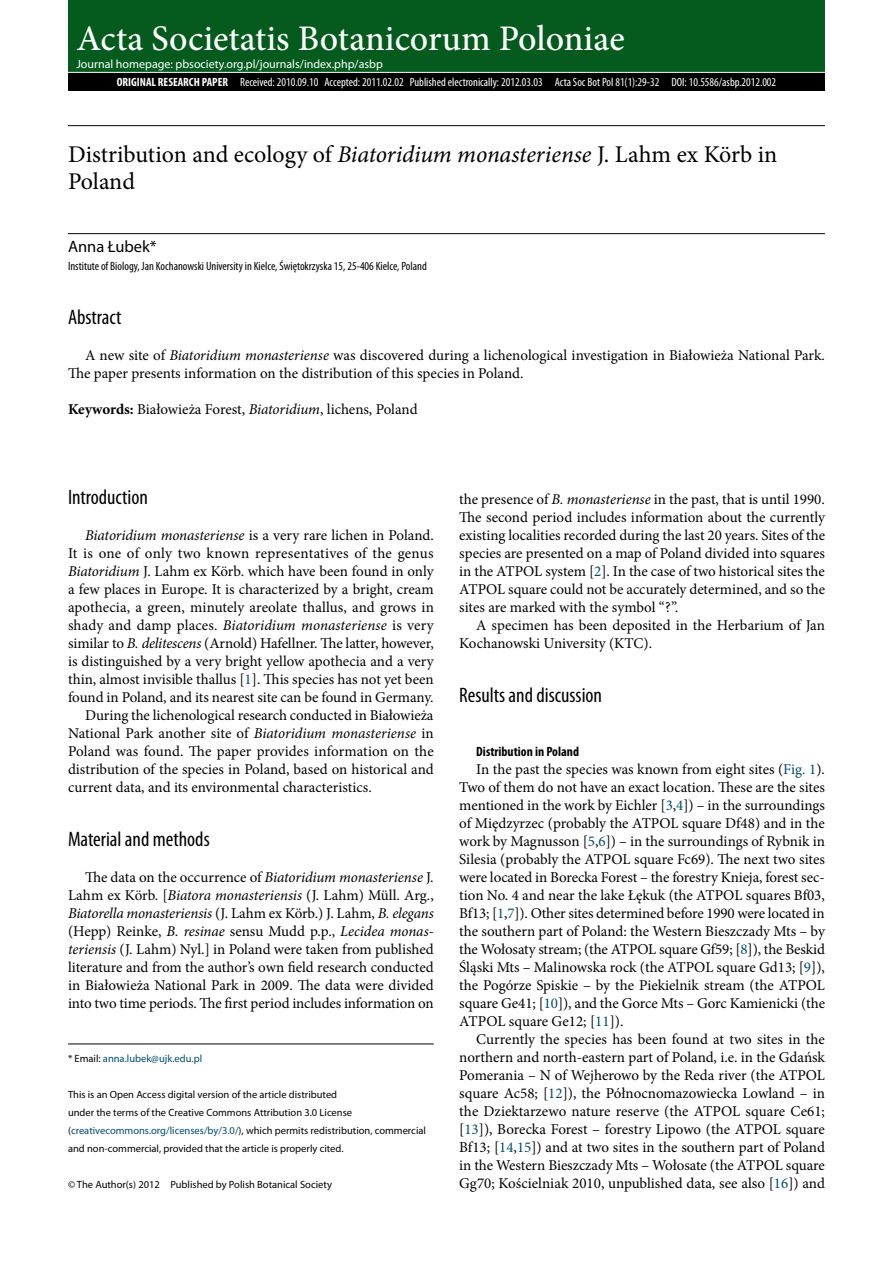
<style>
.page{position:relative;width:893px;height:1263px;background:#fff}
.page>*{position:absolute;margin:0;border:0;box-sizing:border-box;transform-origin:0 0}
.Journal_name{font:500 36px "Minion Pro";color:#fff}
.t1{font:24px/27px "Minion Pro";color:#000}
.Heading_1{font:condensed 21px "Myriad Pro";color:#000}
.Authors{font:16.5px "Myriad Pro";color:#000}
.Body_text{font:15px/18px "Minion Pro";letter-spacing:-.005em;color:#000;text-align:justify}
.Abstract{font:15px/18px "Minion Pro";color:#000}
.Keywords{font:15px "Minion Pro";letter-spacing:-.005em;color:#000}
.Heading_2{font:700 condensed 13.5px "Myriad Pro";color:#000}
.Article_data_top{font:condensed 12px "Myriad Pro";color:#fff}
.Affiliations{font:condensed 12px "Myriad Pro";color:#000}
.Journal_homepage{font:12px "Myriad Pro";color:#fff}
.Article_data_bottom{font:10.5px/18px "Myriad Pro";color:#000}
.Article_data_bottom-2{font:10.5px "Myriad Pro";color:#004b6f}
.s1{font-weight:700}
.s2{font-style:italic}
.s3{color:#004b6f}
.s4{color:#000}
</style>
<div class="page">
<div style="left:68px;top:0;width:757px;height:54px;background:#055b1d"></div>
<div style="left:68px;top:54px;width:757px;height:18px;background:#055b1d"></div>
<div style="left:68px;top:72px;width:757px;height:18px;background:#000"></div>
<hr style="left:68px;top:72px;width:757px;height:1px;background:#fff">
<hr style="left:68px;top:125px;width:757px;height:1px;background:#000">
<hr style="left:68px;top:233px;width:757px;height:1px;background:#000">
<hr style="left:68px;top:1044px;width:366px;height:1px;background:#000">
<p class="Journal_name" style="left:77px;top:14px;width:550px">Acta Societatis Botanicorum Poloniae</p>
<p class="Journal_homepage" style="left:77px;top:56px;width:308px">Journal homepage: pbsociety.org.pl/journals/index.php/asbp</p>
<p class="Article_data_top" style="left:117px;top:74px;width:661px"><span class="s1">ORIGINAL RESEARCH PAPER</span> Received: 2010.09.10 Accepted: 2011.02.02 Published electronically: 2012.03.03 Acta Soc Bot Pol 81(1):29-32 DOI: 10.5586/asbp.2012.002</p>
<p class="t1" style="left:68px;top:141px;width:711px">Distribution and ecology of <span class="s2">Biatoridium monasteriense</span> J. Lahm ex Körb in<br>Poland</p>
<p class="Authors" style="left:68px;top:236px;width:90px">Anna Łubek*</p>
<p class="Affiliations" style="left:68px;top:259px;width:360px">Institute of Biology, Jan Kochanowski University in Kielce, Świętokrzyska 15, 25-406 Kielce, Poland</p>
<p class="Heading_1" style="left:68px;top:304px;width:55px">Abstract</p>
<p class="Abstract" style="left:68px;top:346px;width:758px;text-indent:17px">A new site of <span class="s2">Biatoridium monasteriense</span> was discovered during a lichenological investigation in Białowieża National Park.<br>The paper presents information on the distribution of this species in Poland.</p>
<p class="Keywords" style="left:68px;top:399px;width:351px"><span class="s1">Keywords:</span> Białowieża Forest, <span class="s2">Biatoridium</span>, lichens, Poland</p>
<p class="Heading_1" style="left:68px;top:484px;width:82px">Introduction</p>
<p class="Body_text" style="left:68px;top:526px;width:367px;text-indent:17px"><span class="s2">Biatoridium monasteriense</span> is a very rare lichen in Poland.<br>It is one of only two known representatives of the genus <span class="s2">Biatoridium</span> J. Lahm ex Körb. which have been found in only a few places in Europe. It is characterized by a bright, cream apothecia, a green, minutely areolate thallus, and grows in shady and damp places. <span class="s2">Biatoridium monasteriense</span> is very similar to <span class="s2">B. delitescens</span> (Arnold) Hafellner. The latter, however, is distinguished by a very bright yellow apothecia and a very thin, almost invisible thallus [<span class="s3">1</span>]. This species has not yet been found in Poland, and its nearest site can be found in Germany.</p>
<p class="Body_text" style="left:68px;top:706px;width:367px;text-indent:17px">During the lichenological research conducted in Białowieża National Park another site of <span class="s2">Biatoridium monasteriense</span> in Poland was found. The paper provides information on the distribution of the species in Poland, based on historical and current data, and its environmental characteristics.</p>
<p class="Heading_1" style="left:68px;top:826px;width:143px">Material and methods</p>
<p class="Body_text" style="left:68px;top:868px;width:367px;text-indent:17px">The data on the occurrence of <span class="s2">Biatoridium monasteriense</span> J.<br>Lahm ex Körb. [<span class="s2">Biatora monasteriensis</span> (J. Lahm) Müll. Arg., <span class="s2">Biatorella monasteriensis</span> (J. Lahm ex Körb.) J. Lahm, <span class="s2">B. elegans </span>(Hepp) Reinke, <span class="s2">B. resinae</span> sensu Mudd p.p., <span class="s2">Lecidea monas&shy;teriensis</span> (J. Lahm) Nyl.] in Poland were taken from published literature and from the author’s own field research conducted in Białowieża National Park in 2009. The data were divided into two time periods. The first period includes information on</p>
<p class="Article_data_bottom-2" style="left:68px;top:1052px;width:136px"><span class="s4">* Email:</span> anna.lubek@ujk.edu.pl</p>
<p class="Article_data_bottom" style="left:68px;top:1085px;width:359px">This is an Open Access digital version of the article distributed<br>under the terms of the Creative Commons Attribution 3.0 License (<span class="s3">creativecommons.org/licenses/by/3.0/</span>), which permits redistribution, commercial and non-commercial, provided that the article is properly cited.</p>
<p class="Article_data_bottom" style="left:68px;top:1175px;width:265px">© The Author(s) 2012 Published by Polish Botanical Society</p>
<p class="Body_text" style="left:459px;top:490px;width:367px">the presence of <span class="s2">B. monasteriense</span> in the past, that is until 1990.<br>The second period includes information about the currently existing localities recorded during the last 20 years. Sites of the species are presented on a map of Poland divided into squares in the ATPOL system [<span class="s3">2</span>]. In the case of two historical sites the ATPOL square could not be accurately determined, and so the sites are marked with the symbol “?”.</p>
<p class="Body_text" style="left:459px;top:616px;width:367px;text-indent:17px">A specimen has been deposited in the Herbarium of Jan<br>Kochanowski University (KTC).</p>
<p class="Heading_1" style="left:459px;top:682px;width:144px">Results and discussion</p>
<p class="Heading_2" style="left:476px;top:743px;width:104px">Distribution in Poland</p>
<p class="Body_text" style="left:459px;top:760px;width:367px;text-indent:17px">In the past the species was known from eight sites (<span class="s3">Fig. 1</span>).<br>Two of them do not have an exact location. These are the sites mentioned in the work by Eichler [<span class="s3">3</span>,<span class="s3">4</span>]) – in the surroundings of Międzyrzec (probably the ATPOL square Df48) and in the work by Magnusson [<span class="s3">5</span>,<span class="s3">6</span>]) – in the surroundings of Rybnik in Silesia (probably the ATPOL square Fc69). The next two sites were located in Borecka Forest – the forestry Knieja, forest sec&shy;tion No. 4 and near the lake Łękuk (the ATPOL squares Bf03, Bf13; [<span class="s3">1</span>,<span class="s3">7</span>]). Other sites determined before 1990 were located in the southern part of Poland: the Western Bieszczady Mts – by the Wołosaty stream; (the ATPOL square Gf59; [<span class="s3">8</span>]), the Beskid Śląski Mts – Malinowska rock (the ATPOL square Gd13; [<span class="s3">9</span>]), the Pogórze Spiskie – by the Piekielnik stream (the ATPOL square Ge41; [<span class="s3">10</span>]), and the Gorce Mts – Gorc Kamienicki (the ATPOL square Ge12; [<span class="s3">11</span>]).</p>
<p class="Body_text" style="left:459px;top:1030px;width:367px;text-indent:17px">Currently the species has been found at two sites in the northern and north-eastern part of Poland, i.e. in the Gdańsk Pomerania – N of Wejherowo by the Reda river (the ATPOL square Ac58; [<span class="s3">12</span>]), the Północnomazowiecka Lowland – in the Dziektarzewo nature reserve (the ATPOL square Ce61; [<span class="s3">13</span>]), Borecka Forest – forestry Lipowo (the ATPOL square Bf13; [<span class="s3">14</span>,<span class="s3">15</span>]) and at two sites in the southern part of Poland in the Western Bieszczady Mts – Wołosate (the ATPOL square Gg70; Kościelniak 2010, unpublished data, see also [<span class="s3">16</span>]) and</p>
</div>
